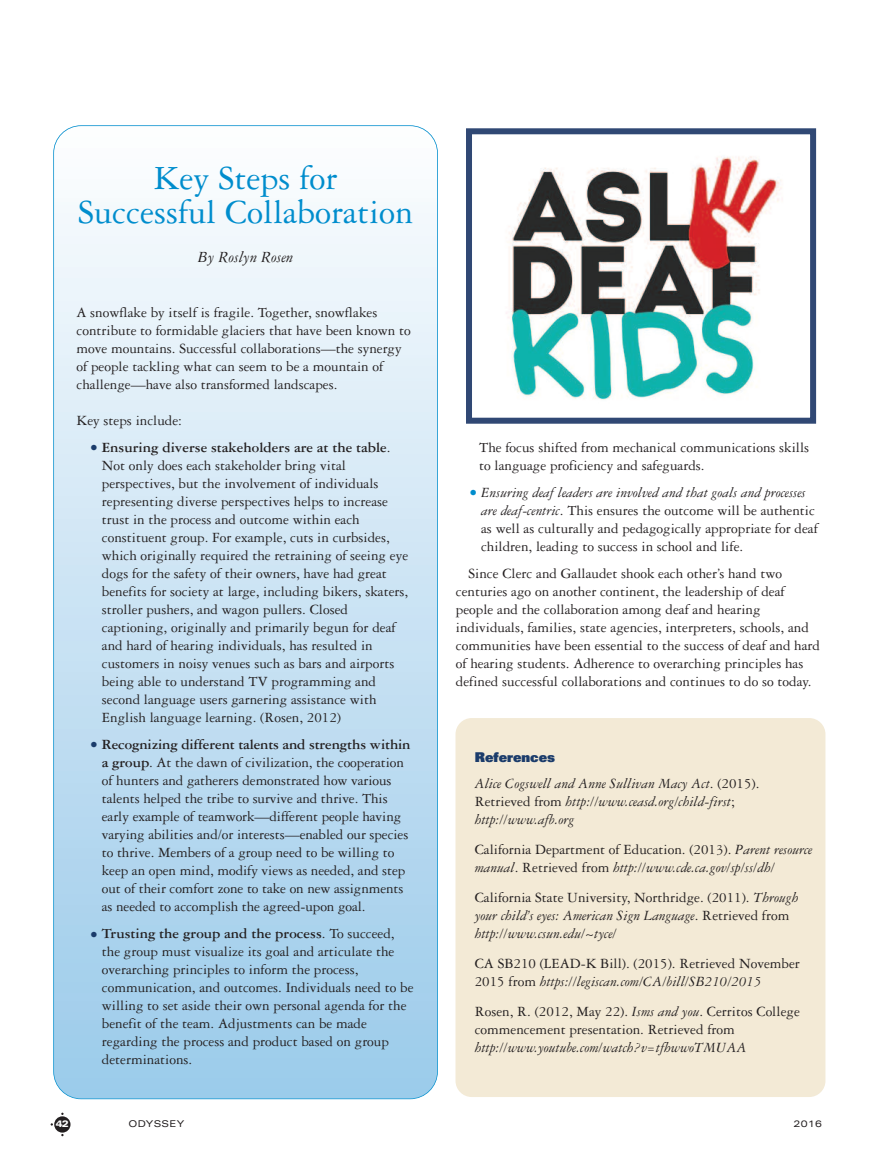
<style>
.page{position:relative;width:878px;height:1175px;background:#fff}
.page>*{position:absolute;margin:0;border:0;box-sizing:border-box;transform-origin:0 0}
.t1{font:36px/34.5px "Garamond Three";color:#008dcd;text-align:center}
.t2{font:italic 16.5px "Garamond Three";color:#231f20}
.t3{font:15px/18px "Garamond Three";color:#231f20}
.t4{font:italic 15px/18px "Garamond Three";color:#231f20}
.t5{font:900 13.5px "Univers";color:#1b3c6b}
.t6{font:expanded 9.3px "Univers";letter-spacing:.035em;color:#231f20}
.t7{font:900 expanded 9.3px "Univers";color:#fff}
.s1{font-size:18px;color:#1b3c6b}
.s2{font-weight:700}
.s3{font-size:18px;color:#008dcd}
.s4{font-style:italic}
.s5{font-style:normal}
</style>
<div class="page">
<div style="left:54px;top:1116px;width:16px;height:16px;background:#231f20;border-radius:50%"></div>
<div style="left:54px;top:126px;width:383px;height:972px;background:linear-gradient(to bottom,#fcfdfe,#9acaea);border-radius:27px"></div>
<div style="left:53px;top:125px;width:385px;height:974px;border:2px solid #008dcd;border-radius:28px"></div>
<div style="left:455px;top:718px;width:370px;height:379px;background:#f3ead6;border-radius:16px"></div>
<img style="left:506px;top:156px;width:276px;height:244px">
<div style="left:466px;top:128px;width:350px;height:296px;border:6px solid #304874"></div>
<h1 class="t1" style="left:78px;top:164px;width:336px">Key Steps for<br>Successful Collaboration</h1>
<p class="t2" style="left:198px;top:251px;width:97px">By Roslyn Rosen</p>
<p class="t3" style="left:76px;top:304px;width:336px">A snowflake by itself is fragile. Together, snowflakes contribute to formidable glaciers that have been known to move mountains. Successful collaborations—the synergy of people tackling what can seem to be a mountain of challenge—have also transformed landscapes.</p>
<p class="t3" style="left:76px;top:412px;width:107px">Key steps include:</p>
<p class="t3" style="left:102px;top:439px;width:308px;text-indent:-12px"><span class="s1">•</span> <span class="s2">Ensuring diverse stakeholders are at the table</span>.<br>Not only does each stakeholder bring vital perspectives, but the involvement of individuals representing diverse perspectives helps to increase trust in the process and outcome within each constituent group. For example, cuts in curbsides, which originally required the retraining of seeing eye dogs for the safety of their owners, have had great benefits for society at large, including bikers, skaters, stroller pushers, and wagon pullers. Closed captioning, originally and primarily begun for deaf and hard of hearing individuals, has resulted in customers in noisy venues such as bars and airports being able to understand TV programming and second language users garnering assistance with English language learning. (Rosen, 2012)</p>
<p class="t3" style="left:102px;top:736px;width:310px;text-indent:-12px"><span class="s1">•</span> <span class="s2">Recognizing different talents and strengths within a group</span>. At the dawn of civilization, the cooperation of hunters and gatherers demonstrated how various talents helped the tribe to survive and thrive. This early example of teamwork—different people having varying abilities and/or interests—enabled our species to thrive. Members of a group need to be willing to keep an open mind, modify views as needed, and step out of their comfort zone to take on new assignments as needed to accomplish the agreed-upon goal.</p>
<p class="t3" style="left:102px;top:925px;width:313px;text-indent:-12px"><span class="s1">•</span> <span class="s2">Trusting the group and the process</span>. To succeed, the group must visualize its goal and articulate the overarching principles to inform the process, communication, and outcomes. Individuals need to be willing to set aside their own personal agenda for the benefit of the team. Adjustments can be made regarding the process and product based on group determinations.</p>
<p class="t3" style="left:479px;top:439px;width:331px">The focus shifted from mechanical communications skills to language proficiency and safeguards.</p>
<p class="t3" style="left:481px;top:484px;width:338px;text-indent:-12px"><span class="s3">•</span> <span class="s4">Ensuring deaf leaders are involved and that goals and processes are deaf-centric</span>. This ensures the outcome will be authentic as well as culturally and pedagogically appropriate for deaf children, leading to success in school and life.</p>
<p class="t3" style="left:456px;top:565px;width:366px;text-indent:13px">Since Clerc and Gallaudet shook each other’s hand two centuries ago on another continent, the leadership of deaf people and the collaboration among deaf and hearing individuals, families, state agencies, interpreters, schools, and communities have been essential to the success of deaf and hard of hearing students. Adherence to overarching principles has defined successful collaborations and continues to do so today.</p>
<p class="t5" style="left:475px;top:752px;width:82px">References</p>
<p class="t4" style="left:475px;top:775px;width:286px">Alice Cogswell and Anne Sullivan Macy Act<span class="s5">. (2015).<br>Retrieved from</span> http://www.ceasd.org/child-first<span class="s5">; </span>http://www.afb.org</p>
<p class="t3" style="left:475px;top:841px;width:339px">California Department of Education. (2013). <span class="s4">Parent resource manual</span>. Retrieved from <span class="s4">http://www.cde.ca.gov/sp/ss/dh/</span></p>
<p class="t4" style="left:475px;top:889px;width:325px"><span class="s5">California State University, Northridge. (2011).</span> Through your child’s eyes: American Sign Language<span class="s5">. Retrieved from </span>http://www.csun.edu/~tyce/</p>
<p class="t3" style="left:475px;top:955px;width:326px">CA SB210 (LEAD-K Bill). (2015). Retrieved November<br>2015 from <span class="s4">https://legiscan.com/CA/bill/SB210/2015</span></p>
<p class="t3" style="left:475px;top:1003px;width:326px">Rosen, R. (2012, May 22). <span class="s4">Isms and you</span>. Cerritos College commencement presentation. Retrieved from</p>
<p class="t4" style="left:475px;top:1039px;width:273px">http://www.youtube.com/watch?v=tfhwwoTMUAA</p>
<p class="t7" style="left:56px;top:1120px;width:14px">42</p>
<p class="t6" style="left:128px;top:1120px;width:57px">ODYSSEY</p>
<p class="t6" style="left:793px;top:1120px;width:30px">2016</p>
</div>
